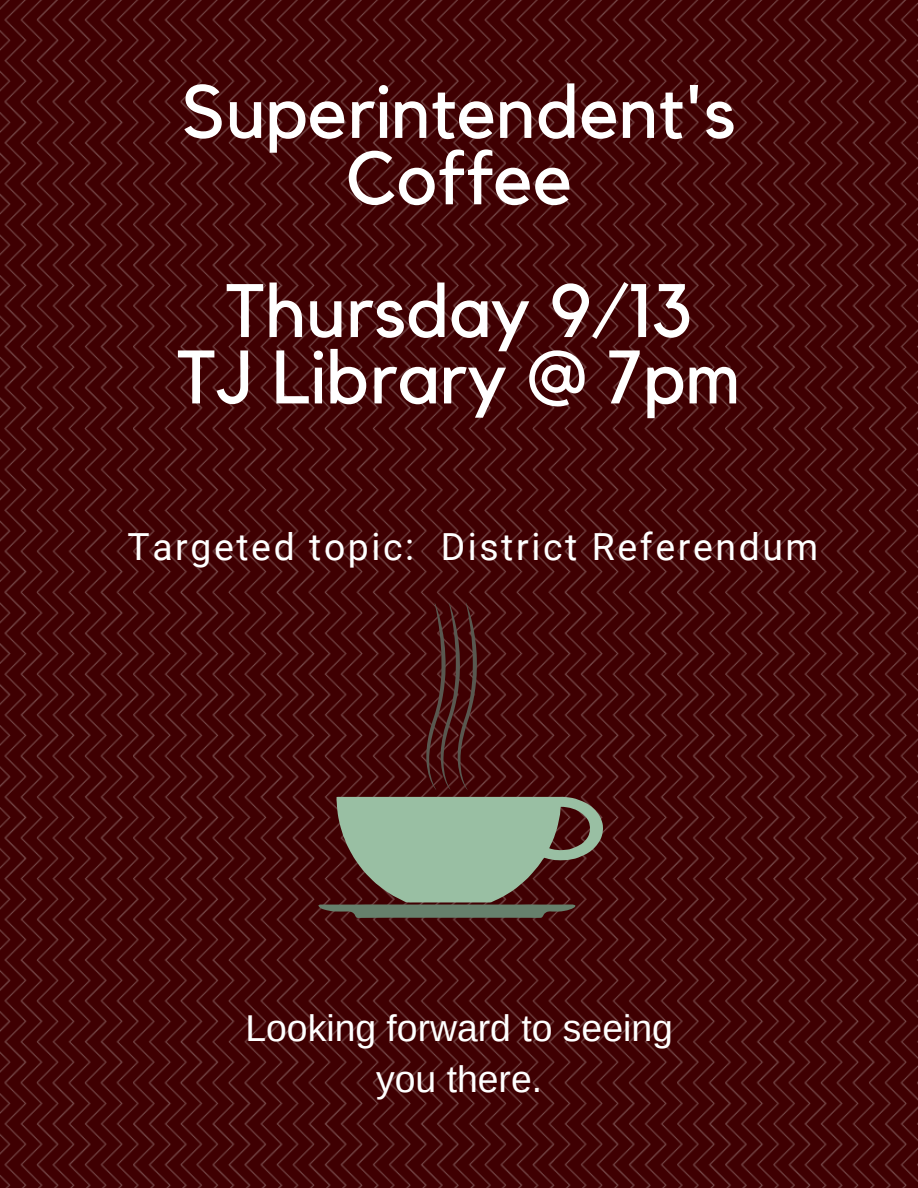
<style>
.page{position:relative;width:918px;height:1188px;background:#fff}
.page>*{position:absolute;margin:0;border:0;box-sizing:border-box;transform-origin:0 0}
.t1{font:74.7px/66.3px "Kollektif";color:#fff;text-align:center}
.t2{font:37.35px "Roboto";letter-spacing:.07em;color:#fff}
.t3{font:37.35px/51.8px "Arimo";color:#fff;text-align:center}
</style>
<div class="page">
<img style="left:0;top:0;width:918px;height:1188px">
<svg style="left:426px;top:602px;width:51px;height:188px;background:#481616"></svg>
<svg style="left:318px;top:797px;width:285px;height:121px;background:#7a816f"></svg>
<p class="t1" style="left:182px;top:82px;width:555px">Superintendent's<br>Coffee</p>
<p class="t1" style="left:178px;top:281px;width:564px">Thursday 9/13<br>TJ Library @ 7pm</p>
<p class="t2" style="left:127px;top:525px;width:692px">Targeted topic: District Referendum</p>
<p class="t3" style="left:245px;top:1002px;width:429px">Looking forward to seeing you there.</p>
</div>
